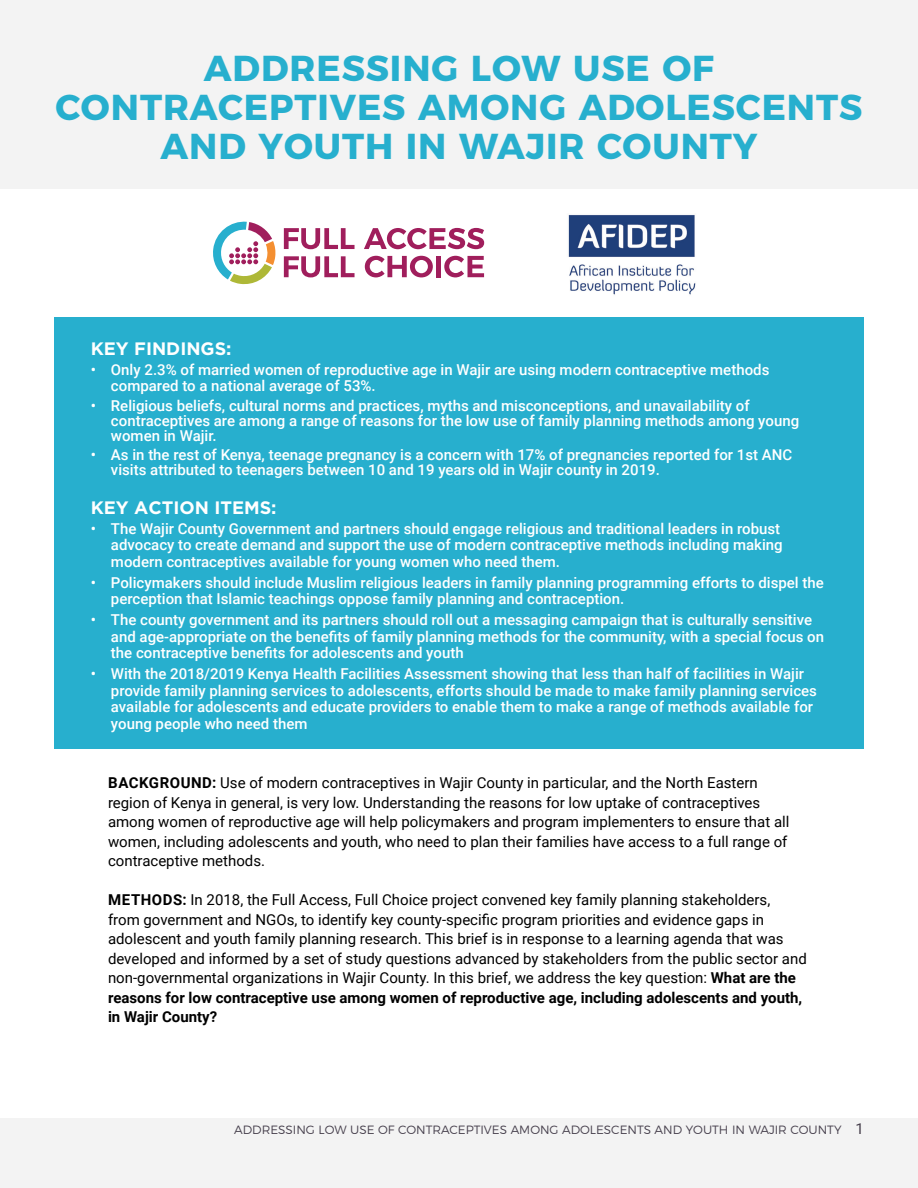
<style>
.page{position:relative;width:918px;height:1188px;background:#fff}
.page>*{position:absolute;margin:0;border:0;box-sizing:border-box;transform-origin:0 0}
.t1{font:700 36px/39px "Montserrat";letter-spacing:.025em;color:#27afce;text-align:center}
.t2{font:700 18px "Gotham";color:#fff}
.t3{font:500 15px/16.5px "Roboto";color:#fff}
.t4{font:15px/19.5px "Roboto";color:#000}
.t5{font:15px "Roboto";color:#463f4c}
.t6{font:300 12px "Montserrat";color:#463f4c}
.s1{font-weight:700}
</style>
<div class="page">
<div style="left:0;top:0;width:918px;height:189px;background:#f3f3f3"></div>
<div style="left:0;top:1118px;width:918px;height:70px;background:#f3f3f3"></div>
<svg style="left:284px;top:228px;width:71px;height:21px"></svg>
<svg style="left:364px;top:228px;width:120px;height:21px"></svg>
<svg style="left:284px;top:256px;width:71px;height:21px"></svg>
<svg style="left:365px;top:256px;width:68px;height:21px"></svg>
<div style="left:436px;top:256px;width:5px;height:21px;background:#a01e5c"></div>
<svg style="left:444px;top:256px;width:40px;height:21px"></svg>
<svg style="left:213px;top:221px;width:63px;height:64px"></svg>
<img style="left:568px;top:214px;width:128px;height:81px">
<div style="left:54px;top:318px;width:810px;height:431px;background:#27afce"></div>
<h1 class="t1" style="left:56px;top:46px;width:808px">ADDRESSING LOW USE OF<br>CONTRACEPTIVES AMONG ADOLESCENTS<br>AND YOUTH IN WAJIR COUNTY</h1>
<p class="t2" style="left:91px;top:338px;width:142px">KEY FINDINGS:</p>
<p class="t3" style="left:111px;top:361px;width:660px;text-indent:-20px">• Only 2.3% of married women of reproductive age in Wajir are using modern contraceptive methods compared to a national average of 53%.</p>
<p class="t3" style="left:111px;top:397px;width:690px;line-height:15px;text-indent:-20px">• Religious beliefs, cultural norms and practices, myths and misconceptions, and unavailability of contraceptives are among a range of reasons for the low use of family planning methods among young women in Wajir.</p>
<p class="t3" style="left:111px;top:447px;width:683px;line-height:15px;text-indent:-20px">• As in the rest of Kenya, teenage pregnancy is a concern with 17% of pregnancies reported for 1st ANC visits attributed to teenagers between 10 and 19 years old in Wajir county in 2019.</p>
<p class="t2" style="left:91px;top:497px;width:187px">KEY ACTION ITEMS:</p>
<p class="t3" style="left:111px;top:520px;width:673px;text-indent:-20px">• The Wajir County Government and partners should engage religious and traditional leaders in robust advocacy to create demand and support the use of modern contraceptive methods including making modern contraceptives available for young women who need them.</p>
<p class="t3" style="left:111px;top:574px;width:714px;text-indent:-20px">• Policymakers should include Muslim religious leaders in family planning programming efforts to dispel the perception that Islamic teachings oppose family planning and contraception.</p>
<p class="t3" style="left:111px;top:611px;width:715px;text-indent:-20px">• The county government and its partners should roll out a messaging campaign that is culturally sensitive and age-appropriate on the benefits of family planning methods for the community, with a special focus on the contraceptive benefits for adolescents and youth</p>
<p class="t3" style="left:111px;top:665px;width:708px;text-indent:-20px">• With the 2018/2019 Kenya Health Facilities Assessment showing that less than half of facilities in Wajir provide family planning services to adolescents, efforts should be made to make family planning services available for adolescents and educate providers to enable them to make a range of methods available for young people who need them</p>
<p class="t4" style="left:108px;top:772px;width:683px"><span class="s1">BACKGROUND:</span> Use of modern contraceptives in Wajir County in particular, and the North Eastern region of Kenya in general, is very low. Understanding the reasons for low uptake of contraceptives among women of reproductive age will help policymakers and program implementers to ensure that all women, including adolescents and youth, who need to plan their families have access to a full range of contraceptive methods.</p>
<p class="t4" style="left:108px;top:889px;width:700px"><span class="s1">METHODS:</span> In 2018, the Full Access, Full Choice project convened key family planning stakeholders,<br>from government and NGOs, to identify key county-specific program priorities and evidence gaps in adolescent and youth family planning research. This brief is in response to a learning agenda that was developed and informed by a set of study questions advanced by stakeholders from the public sector and non-governmental organizations in Wajir County. In this brief, we address the key question: <span class="s1">What are the reasons for low contraceptive use among women of reproductive age, including adolescents and youth, in Wajir County?</span></p>
<p class="t6" style="left:234px;top:1120px;width:609px">ADDRESSING LOW USE OF CONTRACEPTIVES AMONG ADOLESCENTS AND YOUTH IN WAJIR COUNTY</p>
<p class="t5" style="left:856px;top:1118px;width:10px">1</p>
</div>
